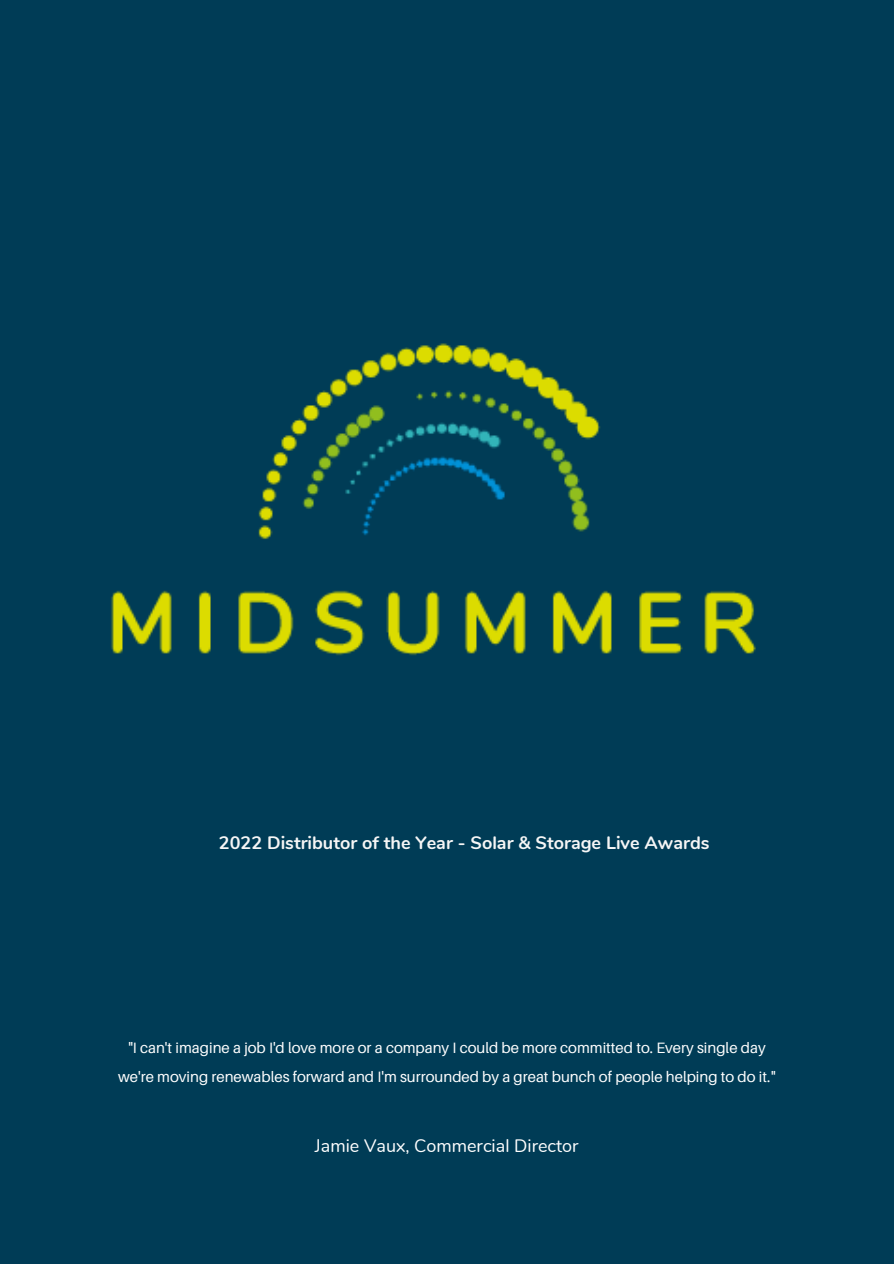
<style>
.page{position:relative;width:894px;height:1264px;background:#fff}
.page>*{position:absolute;margin:0;border:0;box-sizing:border-box;transform-origin:0 0}
.t1{font:700 18px "Nunito";color:#f6f6f6}
.t2{font:18px "Nunito";color:#fff}
.t3{font:15px/29.2px "Aileron";color:#fff;text-align:center}
</style>
<div class="page">
<div style="left:0;top:0;width:893px;height:1263px;background:#003c56"></div>
<img style="left:111px;top:343px;width:645px;height:313px">
<h1 class="t1" style="left:219px;top:830px;width:492px">2022 Distributor of the Year - Solar &amp; Storage Live Awards</h1>
<p class="t3" style="left:118px;top:1032px;width:658px">"I can't imagine a job I'd love more or a company I could be more committed to. Every single day we're moving renewables forward and I'm surrounded by a great bunch of people helping to do it."</p>
<h2 class="t2" style="left:315px;top:1133px;width:265px">Jamie Vaux, Commercial Director</h2>
</div>
